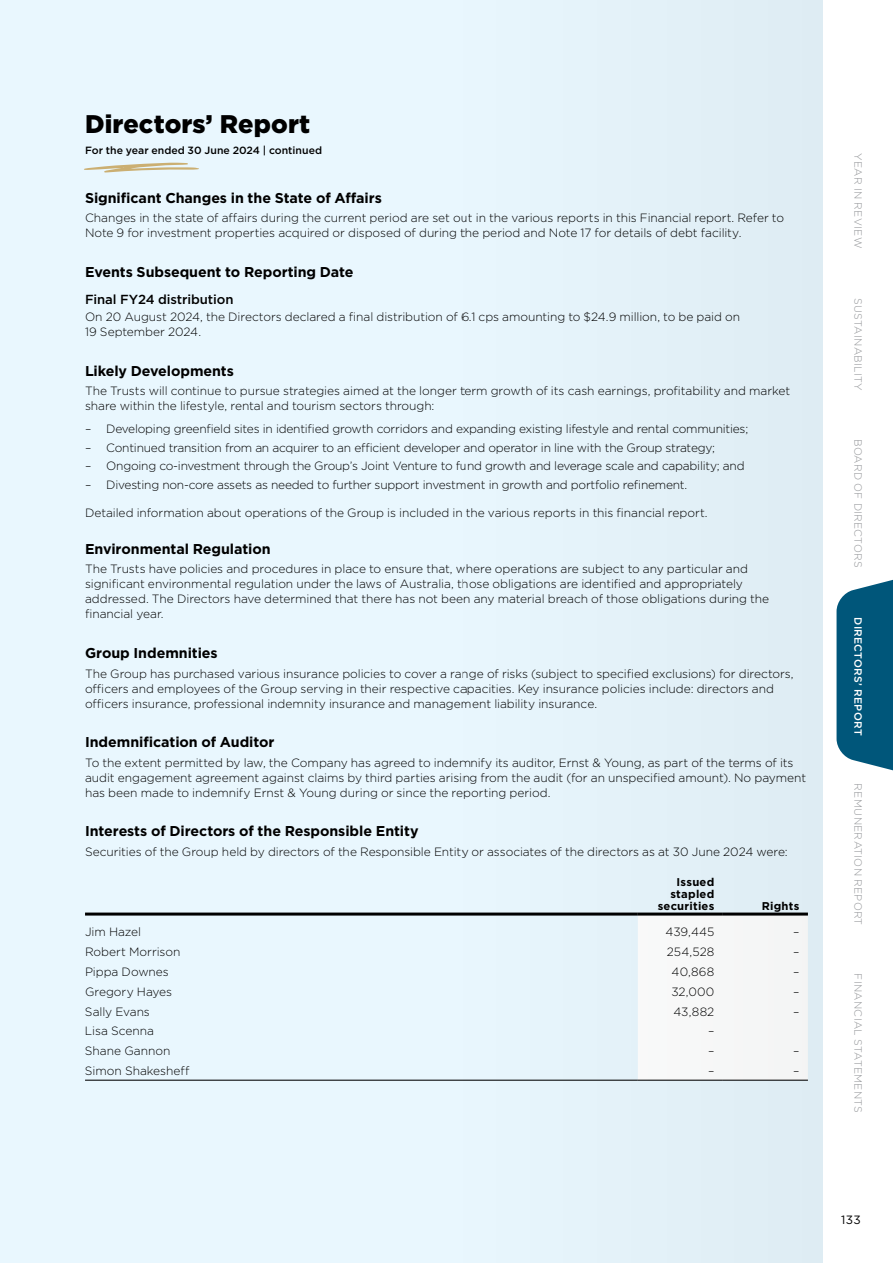
<style>
.page{position:relative;width:893px;height:1263px;background:#e9f7fe}
.page>*{position:absolute;margin:0;border:0;box-sizing:border-box;transform-origin:0 0}
.t1{font:900 25.5px "Gotham";letter-spacing:.005em;color:#000}
.t2{font:700 14.25px "Gotham";letter-spacing:-.005em;color:#000}
.t3{font:500 13.2px "Gotham";letter-spacing:-.005em;color:#000}
.t4{font:300 12px/15px "Gotham";letter-spacing:-.01em;color:#000}
.t5{font:12px "Gotham";color:#000}
.t6{font:700 11.25px/12px "Gotham";letter-spacing:.02em;color:#000;text-align:right}
.t7{font:300 10.5px "Gotham";letter-spacing:.025em;color:#939598}
.t8{font:500 10.5px "Gotham";letter-spacing:.005em;color:#000}
.t9{font:500 10.5px "Gotham";letter-spacing:.03em;color:#fff}
</style>
<div class="page">
<hr style="left:85px;top:912px;width:553px;height:3px;background:#000">
<hr style="left:85px;top:1080px;width:553px;height:1px;background:#000">
<svg style="left:84px;top:163px;width:115px;height:10px"></svg>
<svg style="left:463px;top:0;width:360px;height:1263px"></svg>
<div style="left:823px;top:0;width:70px;height:1263px;background:#fff"></div>
<svg style="left:836px;top:579px;width:57px;height:192px"></svg>
<h1 class="t1" style="left:85px;top:107px;width:227px">Directors’ Report</h1>
<p class="t8" style="left:85px;top:143px;width:239px">For the year ended 30 June 2024 | continued</p>
<p class="t2" style="left:85px;top:188px;width:298px">Significant Changes in the State of Affairs</p>
<p class="t4" style="left:85px;top:210px;width:700px">Changes in the state of affairs during the current period are set out in the various reports in this Financial report. Refer to<br>Note 9 for investment properties acquired or disposed of during the period and Note 17 for details of debt facility.</p>
<p class="t2" style="left:85px;top:262px;width:270px">Events Subsequent to Reporting Date</p>
<p class="t3" style="left:85px;top:290px;width:150px">Final FY24 distribution</p>
<p class="t4" style="left:85px;top:309px;width:657px">On 20 August 2024, the Directors declared a final distribution of 6.1 cps amounting to $24.9 million, to be paid on<br>19 September 2024.</p>
<p class="t2" style="left:85px;top:361px;width:150px">Likely Developments</p>
<p class="t4" style="left:85px;top:383px;width:707px">The Trusts will continue to pursue strategies aimed at the longer term growth of its cash earnings, profitability and market share within the lifestyle, rental and tourism sectors through:</p>
<p class="t4" style="left:85px;top:421px;width:665px">– Developing greenfield sites in identified growth corridors and expanding existing lifestyle and rental communities;</p>
<p class="t4" style="left:85px;top:439px;width:632px">– Continued transition from an acquirer to an efficient developer and operator in line with the Group strategy;</p>
<p class="t4" style="left:85px;top:458px;width:661px">– Ongoing co-investment through the Group’s Joint Venture to fund growth and leverage scale and capability; and</p>
<p class="t4" style="left:85px;top:477px;width:604px">– Divesting non-core assets as needed to further support investment in growth and portfolio refinement.</p>
<p class="t4" style="left:85px;top:504px;width:624px">Detailed information about operations of the Group is included in the various reports in this financial report.</p>
<p class="t2" style="left:85px;top:540px;width:187px">Environmental Regulation</p>
<p class="t4" style="left:85px;top:561px;width:686px">The Trusts have policies and procedures in place to ensure that, where operations are subject to any particular and significant environmental regulation under the laws of Australia, those obligations are identified and appropriately addressed. The Directors have determined that there has not been any material breach of those obligations during the financial year.</p>
<p class="t2" style="left:85px;top:644px;width:134px">Group Indemnities</p>
<p class="t4" style="left:85px;top:665px;width:710px">The Group has purchased various insurance policies to cover a range of risks (subject to specified exclusions) for directors, officers and employees of the Group serving in their respective capacities. Key insurance policies include: directors and officers insurance, professional indemnity insurance and management liability insurance.</p>
<p class="t2" style="left:85px;top:733px;width:191px">Indemnification of Auditor</p>
<p class="t4" style="left:85px;top:754px;width:723px">To the extent permitted by law, the Company has agreed to indemnify its auditor, Ernst &amp; Young, as part of the terms of its audit engagement agreement against claims by third parties arising from the audit (for an unspecified amount). No payment has been made to indemnify Ernst &amp; Young during or since the reporting period.</p>
<p class="t2" style="left:85px;top:822px;width:335px">Interests of Directors of the Responsible Entity</p>
<p class="t4" style="left:85px;top:843px;width:704px">Securities of the Group held by directors of the Responsible Entity or associates of the directors as at 30 June 2024 were:</p>
<p class="t6" style="left:658px;top:876px;width:58px">Issued stapled securities</p>
<p class="t6" style="left:762px;top:900px;width:39px">Rights</p>
<p class="t4" style="left:85px;top:924px;width:58px">Jim Hazel</p>
<p class="t4" style="left:665px;top:924px;width:50px">439,445</p>
<p class="t4" style="left:793px;top:924px;width:8px">–</p>
<p class="t4" style="left:85px;top:944px;width:97px">Robert Morrison</p>
<p class="t4" style="left:667px;top:944px;width:49px">254,528</p>
<p class="t4" style="left:793px;top:944px;width:8px">–</p>
<p class="t4" style="left:85px;top:964px;width:85px">Pippa Downes</p>
<p class="t4" style="left:672px;top:964px;width:44px">40,868</p>
<p class="t4" style="left:793px;top:964px;width:8px">–</p>
<p class="t4" style="left:85px;top:984px;width:89px">Gregory Hayes</p>
<p class="t4" style="left:671px;top:984px;width:44px">32,000</p>
<p class="t4" style="left:793px;top:984px;width:8px">–</p>
<p class="t4" style="left:85px;top:1003px;width:66px">Sally Evans</p>
<p class="t4" style="left:673px;top:1003px;width:42px">43,882</p>
<p class="t4" style="left:793px;top:1003px;width:8px">–</p>
<p class="t4" style="left:85px;top:1023px;width:71px">Lisa Scenna</p>
<p class="t4" style="left:708px;top:1023px;width:8px">–</p>
<p class="t4" style="left:85px;top:1043px;width:87px">Shane Gannon</p>
<p class="t4" style="left:708px;top:1043px;width:8px">–</p>
<p class="t4" style="left:793px;top:1043px;width:8px">–</p>
<p class="t4" style="left:85px;top:1063px;width:106px">Simon Shakesheff</p>
<p class="t4" style="left:708px;top:1063px;width:8px">–</p>
<p class="t4" style="left:793px;top:1063px;width:8px">–</p>
<p class="t7" style="left:865px;top:153px;width:97px;rotate:90deg">YEAR IN REVIEW</p>
<p class="t7" style="left:865px;top:298px;width:94px;rotate:90deg">SUSTAINABILITY</p>
<p class="t7" style="left:865px;top:439px;width:131px;rotate:90deg">BOARD OF DIRECTORS</p>
<p class="t9" style="left:865px;top:617px;width:120px;rotate:90deg">DIRECTORS’ REPORT</p>
<p class="t7" style="left:865px;top:783px;width:143px;rotate:90deg">REMUNERATION REPORT</p>
<p class="t7" style="left:865px;top:973px;width:141px;rotate:90deg">FINANCIAL STATEMENTS</p>
<p class="t5" style="left:841px;top:1212px;width:21px">133</p>
</div>
